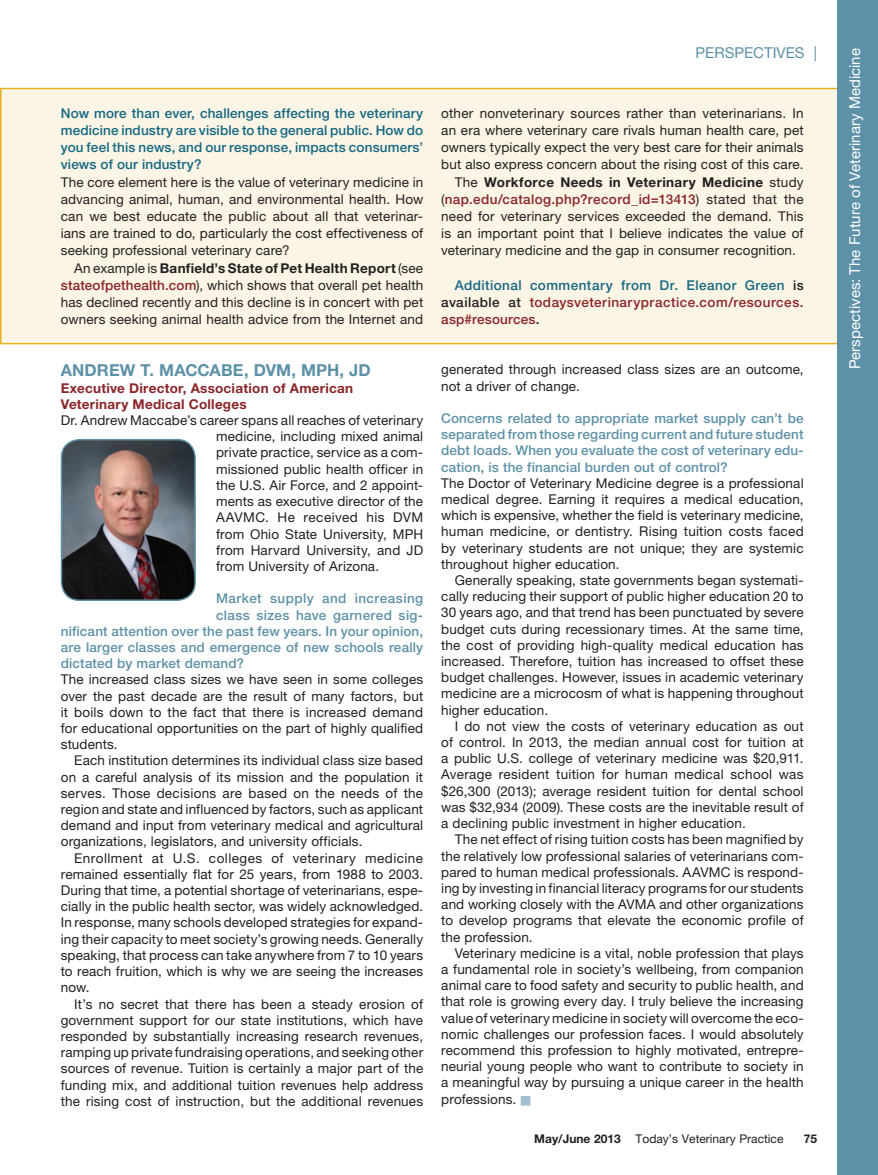
<style>
.page{position:relative;width:878px;height:1175px;background:#fff}
.page>*{position:absolute;margin:0;border:0;box-sizing:border-box;transform-origin:0 0}
.t1{font:700 16.5px "Helvetica Neue LT Std";letter-spacing:.01em;color:#5d91a7}
.t2{font:15px "Helvetica Neue LT Std";color:#fff}
.t3{font:15px "Helvetica Neue LT Std";color:#5d91a7}
.t4{font:13.5px/16.2px "Helvetica Neue LT Std";letter-spacing:.01em;color:#231f20;text-align:justify}
.t5{font:500 13.5px/16.2px "Helvetica Neue LT Std";letter-spacing:.015em;color:#5d91a7;text-align:justify}
.t6{font:500 13.5px/17.2px "Helvetica Neue LT Std";letter-spacing:.01em;color:#156781;text-align:justify}
.t7{font:500 13.5px/17.2px "Helvetica Neue LT Std";letter-spacing:.03em;color:#8a2528;text-align:justify}
.t8{font:700 13.5px/16.2px "Helvetica Neue LT Std";letter-spacing:.02em;color:#8a2528}
.t9{font:700 13.5px "Helvetica Neue LT Std";letter-spacing:.025em;color:#231f20}
.t10{font:500 13.5px "Helvetica Neue LT Std";letter-spacing:.035em;color:#5d91a7}
.t11{font:12px "Helvetica Neue LT Std";color:#231f20}
.t12{font:700 12px "Helvetica Neue LT Std";color:#231f20}
.s1{font-weight:700}
.s2{font-weight:500;color:#8a2528}
.s3{font-weight:400}
.s4{font-weight:400;color:#231f20}
.s5{color:#156781}
.s6{color:#231f20}
.s7{color:#a3c2d1}
</style>
<div class="page">
<div style="left:1px;top:88px;width:849px;height:256px;background:#fbf5e5"></div>
<div style="left:0;top:88px;width:850px;height:256px;border:2px solid #e6b120"></div>
<div style="left:837px;top:0;width:41px;height:1174px;background:#5d91a7"></div>
<img style="left:62px;top:440px;width:133px;height:160px">
<div style="left:61px;top:439px;width:135px;height:162px;border:2px solid #5d91a7;border-radius:18px"></div>
<p class="t3" style="left:695px;top:44px;width:123px">PersPectives |</p>
<p class="t6" style="left:61px;top:104px;width:364px">Now more than ever, challenges affecting the veterinary medicine industry are visible to the general public. How do you feel this news, and our response, impacts consumers’ views of our industry?</p>
<p class="t4" style="left:61px;top:173px;width:364px;line-height:17.2px">the core element here is the value of veterinary medicine in advancing animal, human, and environmental health. How can we best educate the public about all that veterinar&shy;ians are trained to do, particularly the cost effectiveness of seeking professional veterinary care?</p>
<p class="t4" style="left:61px;top:259px;width:364px;line-height:17.2px;text-indent:14px">An example is <span class="s1">Banfield’s State of Pet Health Report</span> (see <span class="s2">stateofpethealth.com</span>), which shows that overall pet health has declined recently and this decline is in concert with pet owners seeking animal health advice from the internet and</p>
<p class="t1" style="left:61px;top:360px;width:311px">ANDREW T. MACCABE, DVM, MPH, JD</p>
<p class="t8" style="left:61px;top:379px;width:294px">Executive Director, Association of American<br>Veterinary Medical Colleges</p>
<p class="t4" style="left:216px;top:412px;width:209px;text-indent:-155px">Dr. Andrew Maccabe’s career spans all reaches of veterinary medicine, including mixed animal private practice, service as a com&shy;missioned public health officer in the U.s. Air Force, and 2 appoint&shy;ments as executive director of the AAvMc. He received his DvM from Ohio state University, MPH from Harvard University, and JD from University of Arizona.</p>
<p class="t10" style="left:216px;top:590px;width:209px">Market supply and increasing</p>
<p class="t5" style="left:216px;top:606px;width:208px">class sizes have garnered sig-</p>
<p class="t5" style="left:61px;top:622px;width:364px">nificant attention over the past few years. In your opinion,</p>
<p class="t5" style="left:61px;top:639px;width:364px">are larger classes and emergence of new schools really</p>
<p class="t5" style="left:61px;top:655px;width:185px">dictated by market demand?</p>
<p class="t4" style="left:61px;top:671px;width:364px">the increased class sizes we have seen in some colleges over the past decade are the result of many factors, but it boils down to the fact that there is increased demand for educational opportunities on the part of highly qualified students.</p>
<p class="t4" style="left:61px;top:752px;width:364px;text-indent:14px">each institution determines its individual class size based on a careful analysis of its mission and the population it serves. those decisions are based on the needs of the region and state and influenced by factors, such as applicant demand and input from veterinary medical and agricultural organizations, legislators, and university officials.</p>
<p class="t4" style="left:61px;top:849px;width:364px;text-indent:14px">enrollment at U.s. colleges of veterinary medicine remained essentially flat for 25 years, from 1988 to 2003.<br>During that time, a potential shortage of veterinarians, espe&shy;cially in the public health sector, was widely acknowledged. in response, many schools developed strategies for expand&shy;ing their capacity to meet society’s growing needs. Generally speaking, that process can take anywhere from 7 to 10 years to reach fruition, which is why we are seeing the increases now.</p>
<p class="t4" style="left:61px;top:995px;width:364px;text-indent:14px">it’s no secret that there has been a steady erosion of government support for our state institutions, which have responded by substantially increasing research revenues, ramping up private fundraising operations, and seeking other sources of revenue. tuition is certainly a major part of the funding mix, and additional tuition revenues help address the rising cost of instruction, but the additional revenues</p>
<p class="t4" style="left:441px;top:105px;width:364px">other nonveterinary sources rather than veterinarians. in</p>
<p class="t4" style="left:441px;top:122px;width:364px">an era where veterinary care rivals human health care, pet</p>
<p class="t4" style="left:441px;top:139px;width:364px">owners typically expect the very best care for their animals</p>
<p class="t4" style="left:441px;top:156px;width:364px">but also express concern about the rising cost of this care.</p>
<p class="t9" style="left:455px;top:173px;width:350px"><span class="s3">the</span> Workforce Needs in Veterinary Medicine <span class="s3">study</span></p>
<p class="t7" style="left:441px;top:190px;width:364px"><span class="s4">(</span>nap.edu/catalog.php?record_id=13413<span class="s4">) stated that the</span></p>
<p class="t4" style="left:441px;top:208px;width:364px">need for veterinary services exceeded the demand. this</p>
<p class="t4" style="left:441px;top:225px;width:364px">is an important point that i believe indicates the value of</p>
<p class="t4" style="left:441px;top:242px;width:356px">veterinary medicine and the gap in consumer recognition.</p>
<p class="t7" style="left:441px;top:276px;width:364px;text-indent:13px"><span class="s5">Additional commentary from Dr. Eleanor Green</span> <span class="s6">is available at</span> todaysveterinarypractice.com/resources. asp#resources<span class="s6">.</span></p>
<p class="t4" style="left:441px;top:361px;width:364px">generated through increased class sizes are an outcome, not a driver of change.</p>
<p class="t5" style="left:441px;top:410px;width:364px">Concerns related to appropriate market supply can’t be separated from those regarding current and future student debt loads. When you evaluate the cost of veterinary edu&shy;cation, is the financial burden out of control?</p>
<p class="t4" style="left:441px;top:474px;width:364px">the Doctor of veterinary Medicine degree is a professional medical degree. earning it requires a medical education, which is expensive, whether the field is veterinary medicine, human medicine, or dentistry. rising tuition costs faced by veterinary students are not unique; they are systemic throughout higher education.</p>
<p class="t4" style="left:441px;top:572px;width:364px;text-indent:14px">Generally speaking, state governments began systemati&shy;cally reducing their support of public higher education 20 to 30 years ago, and that trend has been punctuated by severe budget cuts during recessionary times. At the same time, the cost of providing high-quality medical education has increased. therefore, tuition has increased to offset these budget challenges. However, issues in academic veterinary medicine are a microcosm of what is happening throughout higher education.</p>
<p class="t4" style="left:441px;top:717px;width:364px;text-indent:14px">i do not view the costs of veterinary education as out of control. in 2013, the median annual cost for tuition at a public U.s. college of veterinary medicine was $20,911.<br>Average resident tuition for human medical school was $26,300 (2013); average resident tuition for dental school was $32,934 (2009). these costs are the inevitable result of a declining public investment in higher education.</p>
<p class="t4" style="left:441px;top:831px;width:364px;text-indent:14px">the net effect of rising tuition costs has been magnified by the relatively low professional salaries of veterinarians com&shy;pared to human medical professionals. AAvMc is respond&shy;ing by investing in financial literacy programs for our students and working closely with the AvMA and other organizations to develop programs that elevate the economic profile of the profession.</p>
<p class="t4" style="left:441px;top:944px;width:364px;text-indent:14px">veterinary medicine is a vital, noble profession that plays a fundamental role in society’s wellbeing, from companion animal care to food safety and security to public health, and that role is growing every day. i truly believe the increasing value of veterinary medicine in society will overcome the eco&shy;nomic challenges our profession faces. i would absolutely recommend this profession to highly motivated, entrepre&shy;neurial young people who want to contribute to society in a meaningful way by pursuing a unique career in the health professions. <span class="s7">■</span></p>
<p class="t11" style="left:534px;top:1131px;width:251px"><span class="s1">May/June 2013</span> today’s veterinary Practice</p>
<p class="t12" style="left:803px;top:1131px;width:15px">75</p>
<p class="t2" style="left:845px;top:369px;width:322px;rotate:-90deg">Perspectives: the Future of veterinary Medicine</p>
</div>
